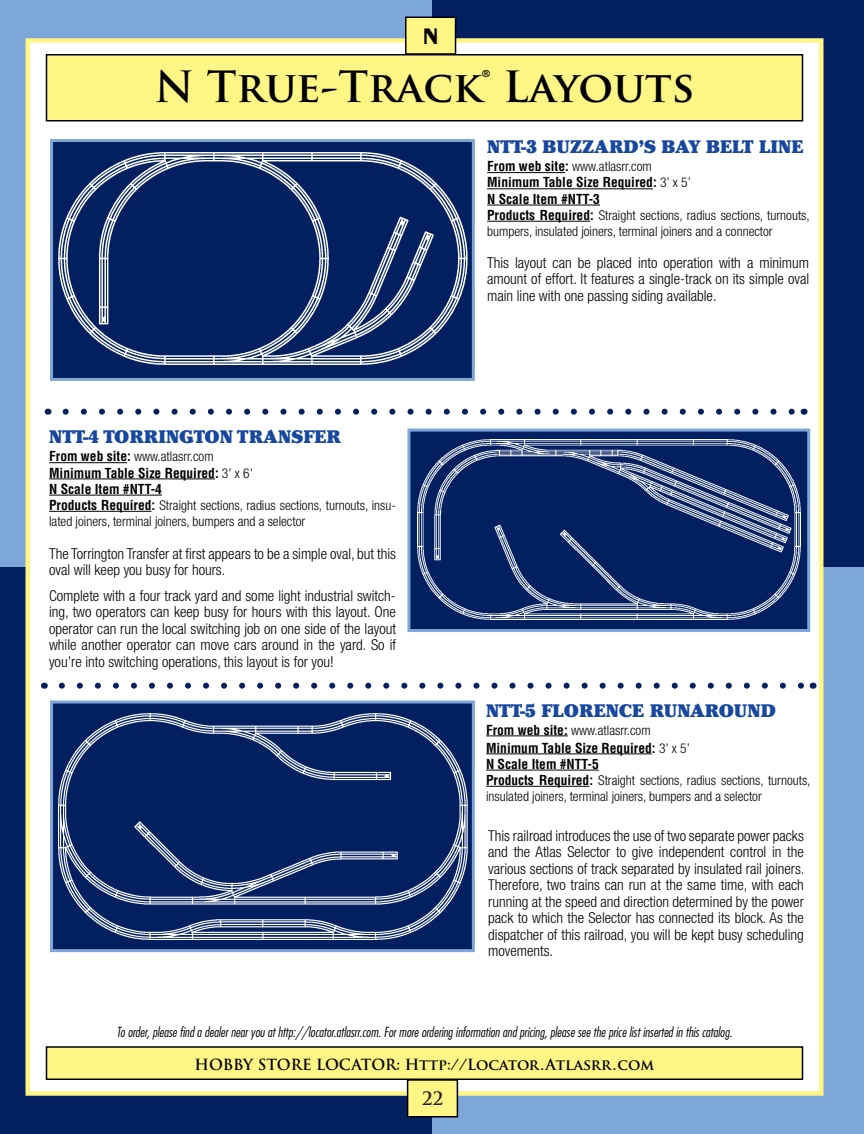
<style>
.page{position:relative;width:864px;height:1134px;background:#fff}
.page>*{position:absolute;margin:0;border:0;box-sizing:border-box;transform-origin:0 0}
.t1{font:700 42px "Trajan Pro";color:#000}
.t2{font:700 24px "Peignot";color:#000}
.t3{font:900 18px "Cheltenham";color:#17479e}
.t4{font:700 18px "Trajan Pro";color:#221f1f}
.t5{font:300 condensed 15px/16.5px "Helvetica Neue";color:#000;text-align:justify}
.t6{font:700 15px "Trajan Pro";letter-spacing:-.005em;color:#000}
.t7{font:300 condensed 13.5px/16.2px "Helvetica Neue";color:#000}
.t8{font:italic 300 condensed 13.5px "Futura";color:#000}
.t9{font:700 condensed 13.5px/16.2px "Helvetica";color:#000}
.s1{font-family:"Helvetica";font-weight:700}
.s2{font-family:"Helvetica Neue";font-weight:300}
</style>
<div class="page">
<div style="left:0;top:0;width:432px;height:567px;background:#7da7d8"></div>
<div style="left:432px;top:0;width:432px;height:567px;background:#02205f"></div>
<div style="left:0;top:567px;width:432px;height:567px;background:#02205f"></div>
<div style="left:432px;top:567px;width:432px;height:567px;background:#7da7d8"></div>
<div style="left:26px;top:38px;width:798px;height:1058px;background:#fff;border:4px solid #fff685"></div>
<div style="left:46px;top:54px;width:757px;height:68px;background:#fff685;border:2px solid #000"></div>
<div style="left:46px;top:1046px;width:757px;height:34px;background:#fff685;border:2px solid #000"></div>
<div style="left:405px;top:16px;width:51px;height:39px;background:#fff685;border:2px solid #000"></div>
<div style="left:407px;top:1079px;width:51px;height:39px;background:#fff685;border:2px solid #000"></div>
<div style="left:52px;top:141px;width:421px;height:238px;background:#02205f"></div>
<img style="left:58px;top:152px;width:409px;height:213px">
<div style="left:50px;top:139px;width:425px;height:242px;border:3px solid #7da7d8"></div>
<div style="left:52px;top:702px;width:421px;height:249px;background:#02205f"></div>
<img style="left:58px;top:714px;width:409px;height:225px">
<div style="left:50px;top:701px;width:425px;height:251px;border:3px solid #7da7d8"></div>
<div style="left:409px;top:430px;width:400px;height:201px;background:#02205f"></div>
<img style="left:418px;top:439px;width:382px;height:181px">
<div style="left:407px;top:429px;width:403px;height:203px;border:3px solid #7da7d8"></div>
<hr style="left:487px;top:172px;width:78px;height:1px;background:#000">
<hr style="left:487px;top:188px;width:166px;height:1px;background:#000">
<hr style="left:487px;top:205px;width:113px;height:1px;background:#000">
<hr style="left:487px;top:221px;width:103px;height:1px;background:#000">
<svg style="left:66px;top:409px;width:729px;height:6px"></svg>
<svg style="left:62px;top:683px;width:742px;height:6px"></svg>
<hr style="left:49px;top:462px;width:78px;height:1px;background:#000">
<hr style="left:49px;top:479px;width:166px;height:1px;background:#000">
<hr style="left:49px;top:495px;width:113px;height:1px;background:#000">
<hr style="left:49px;top:511px;width:103px;height:1px;background:#000">
<hr style="left:486px;top:736px;width:82px;height:1px;background:#000">
<hr style="left:486px;top:754px;width:166px;height:1px;background:#000">
<hr style="left:486px;top:770px;width:113px;height:1px;background:#000">
<hr style="left:486px;top:786px;width:103px;height:1px;background:#000">
<h2 class="t2" style="left:422px;top:22px;width:18px">N</h2>
<h1 class="t1" style="left:154px;top:61px;width:542px">N True-Track® Layouts</h1>
<p class="t3" style="left:49px;top:426px;width:293px">NTT-4 TORRINGTON TRANSFER</p>
<p class="t7" style="left:49px;top:448px;width:166px"><span class="s1">From web site:</span> www.atlasrr.com</p>
<p class="t9" style="left:49px;top:464px;width:205px">Minimum Table Size Required: <span class="s2">3’ x 6’<br></span>N Scale Item #NTT-4</p>
<p class="t7" style="left:49px;top:497px;width:348px"><span class="s1">Products Required:</span> Straight sections, radius sections, turnouts, insu&shy;lated joiners, terminal joiners, bumpers and a selector</p>
<p class="t5" style="left:49px;top:545px;width:348px">The Torrington Transfer at first appears to be a simple oval, but this oval will keep you busy for hours.</p>
<p class="t5" style="left:49px;top:587px;width:348px">Complete with a four track yard and some light industrial switch&shy;ing, two operators can keep busy for hours with this layout. One operator can run the local switching job on one side of the layout while another operator can move cars around in the yard. So if you’re into switching operations, this layout is for you!</p>
<p class="t3" style="left:487px;top:136px;width:318px">NTT-3 BUZZARD’S BAY BELT LINE</p>
<p class="t7" style="left:487px;top:158px;width:166px"><span class="s1">From web site:</span> www.atlasrr.com</p>
<p class="t9" style="left:487px;top:174px;width:205px">Minimum Table Size Required: <span class="s2">3’ x 5’<br></span>N Scale Item #NTT-3</p>
<p class="t7" style="left:487px;top:207px;width:324px"><span class="s1">Products Required:</span> Straight sections, radius sections, turnouts, bumpers, insulated joiners, terminal joiners and a connector</p>
<p class="t5" style="left:487px;top:254px;width:324px">This layout can be placed into operation with a minimum amount of effort. It features a single-track on its simple oval main line with one passing siding available.</p>
<p class="t3" style="left:486px;top:699px;width:291px">NTT-5 FLORENCE RUNAROUND</p>
<p class="t7" style="left:486px;top:722px;width:166px"><span class="s1">From web site:</span> www.atlasrr.com</p>
<p class="t9" style="left:486px;top:739px;width:205px">Minimum Table Size Required: <span class="s2">3’ x 5’<br></span>N Scale Item #NTT-5</p>
<p class="t7" style="left:486px;top:772px;width:326px"><span class="s1">Products Required:</span> Straight sections, radius sections, turnouts, insulated joiners, terminal joiners, bumpers and a selector</p>
<p class="t5" style="left:488px;top:827px;width:318px">This railroad introduces the use of two separate power packs and the Atlas Selector to give independent control in the various sections of track separated by insulated rail joiners.<br>Therefore, two trains can run at the same time, with each running at the speed and direction determined by the power pack to which the Selector has connected its block. As the dispatcher of this railroad, you will be kept busy scheduling movements.</p>
<p class="t8" style="left:117px;top:1024px;width:617px">To order, please find a dealer near you at http://locator.atlasrr.com. For more ordering information and pricing, please see the price list inserted in this catalog.</p>
<p class="t6" style="left:195px;top:1055px;width:461px">HOBBY STORE LOCATOR: Http://Locator.Atlasrr.com</p>
<p class="t4" style="left:422px;top:1087px;width:23px">22</p>
</div>
